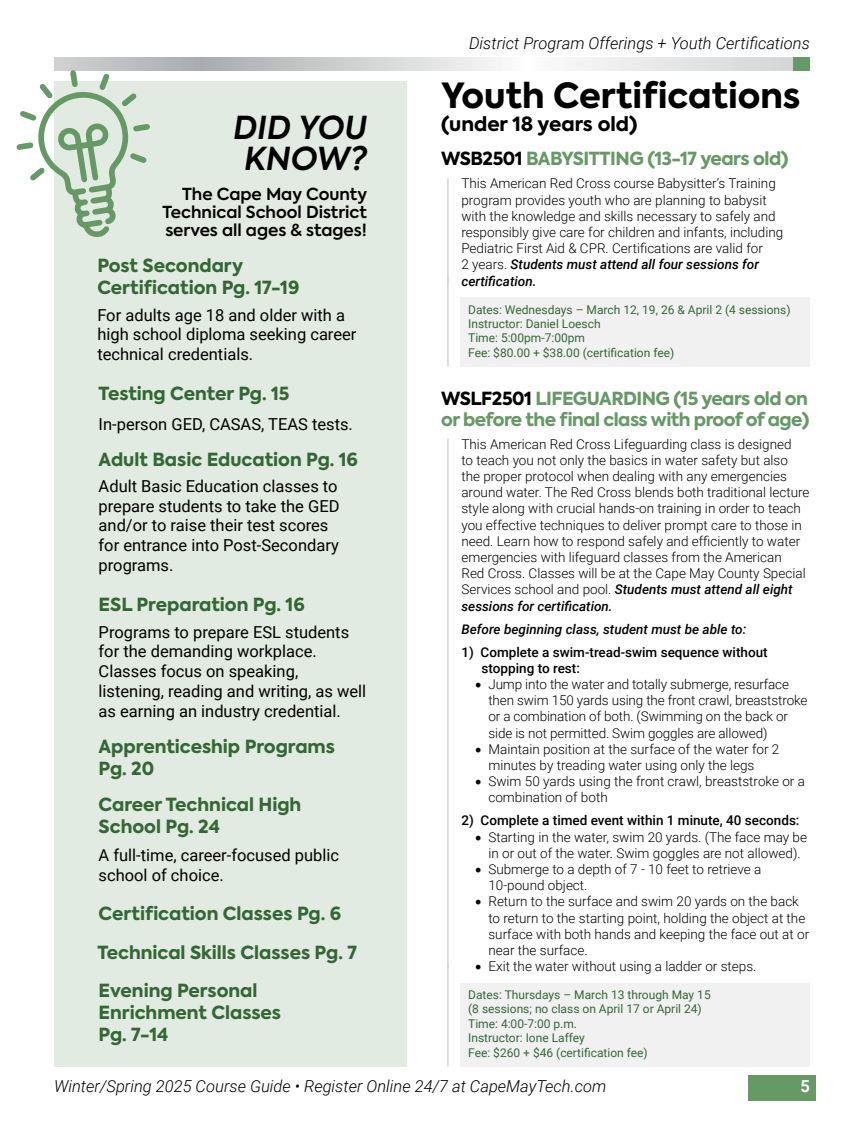
<style>
.page{position:relative;width:864px;height:1134px;background:#fff}
.page>*{position:absolute;margin:0;border:0;box-sizing:border-box;transform-origin:0 0}
.t1{font:800 34.5px "Axiforma";color:#000}
.t2{font:italic 600 31.5px/31.5px "Axiforma";color:#000;text-align:center}
.t3{font:800 19.5px "Axiforma";color:#000}
.t4{font:800 18px/21.6px "Axiforma";color:#346735}
.t5{font:800 18px/21px "Axiforma";letter-spacing:-.03em;color:#696}
.t6{font:16.5px/19.8px "Roboto";color:#000}
.t7{font:italic 300 16.5px "Roboto";color:#000}
.t8{font:600 16.5px/18px "Axiforma";color:#000;text-align:justify}
.t9{font:700 16.5px "Roboto";color:#fff}
.t10{font:300 13.5px/16.2px "Roboto";color:#000}
.t11{font:500 13.5px/16.2px "Roboto";color:#000}
.t12{font:italic 500 13.5px "Roboto";color:#000}
.t13{font:12px/14.4px "Roboto";color:#346735}
.s1{color:#000}
.s2{font-weight:500;font-style:italic}
.s3{font-family:"Minion Pro";font-weight:400;font-size:18px}
</style>
<div class="page">
<div style="left:748px;top:1075px;width:67px;height:25px;background:#679966"></div>
<svg style="left:54px;top:57px;width:739px;height:13px"></svg>
<div style="left:793px;top:57px;width:17px;height:13px;background:#696"></div>
<div style="left:54px;top:81px;width:352px;height:985px;background:#e1ebe1"></div>
<div style="left:460px;top:297px;width:350px;height:70px;background:#f1f1f2"></div>
<div style="left:460px;top:983px;width:350px;height:83px;background:#f1f1f2"></div>
<svg style="left:16px;top:70px;width:135px;height:167px"></svg>
<hr style="left:447px;top:178px;width:2px;height:104px;background:#d1d3d4">
<hr style="left:447px;top:278px;width:2px;height:88px;background:#d1d3d4">
<hr style="left:447px;top:439px;width:2px;height:529px;background:#d1d3d4">
<hr style="left:447px;top:963px;width:2px;height:103px;background:#d1d3d4">
<h2 class="t2" style="left:233px;top:112px;width:136px">DID YOU<br>KNOW?</h2>
<p class="t8" style="left:162px;top:185px;width:206px;text-indent:20px">The Cape May County Technical School District serves all ages &amp; stages!</p>
<h3 class="t4" style="left:97px;top:254px;width:204px;line-height:22.5px">Post Secondary<br>Certification Pg. 17-19</h3>
<p class="t6" style="left:97px;top:304px;width:261px">For adults age 18 and older with a high school diploma seeking career technical credentials.</p>
<h3 class="t4" style="left:99px;top:383px;width:192px">Testing Center Pg. 15</h3>
<p class="t6" style="left:99px;top:413px;width:256px">In-person GED, CASAS, TEAS tests.</p>
<h3 class="t4" style="left:99px;top:449px;width:261px">Adult Basic Education Pg. 16</h3>
<p class="t6" style="left:99px;top:475px;width:242px">Adult Basic Education classes to prepare students to take the GED and/or to raise their test scores for entrance into Post-Secondary programs.</p>
<h3 class="t4" style="left:99px;top:594px;width:208px">ESL Preparation Pg. 16</h3>
<p class="t6" style="left:99px;top:621px;width:269px">Programs to prepare ESL students for the demanding workplace.<br>Classes focus on speaking, listening, reading and writing, as well as earning an industry credential.</p>
<h3 class="t4" style="left:99px;top:736px;width:238px">Apprenticeship Programs<br>Pg. 20</h3>
<h3 class="t4" style="left:99px;top:794px;width:204px">Career Technical High<br>School Pg. 24</h3>
<p class="t6" style="left:99px;top:845px;width:242px">A full-time, career-focused public school of choice.</p>
<h3 class="t4" style="left:97px;top:895px;width:261px;line-height:38.5px">Certification Classes Pg. 6<br>Technical Skills Classes Pg. 7</h3>
<h3 class="t4" style="left:99px;top:980px;width:184px">Evening Personal<br>Enrichment Classes<br>Pg. 7-14</h3>
<p class="t7" style="left:469px;top:31px;width:342px">District Program Offerings + Youth Certifications</p>
<h1 class="t1" style="left:441px;top:71px;width:361px">Youth Certifications</h1>
<h3 class="t3" style="left:441px;top:110px;width:198px">(under 18 years old)</h3>
<h3 class="t5" style="left:441px;top:149px;width:349px"><span class="s1">WSB2501</span> BABYSITTING (13-17 years old)</h3>
<p class="t10" style="left:461px;top:175px;width:323px">This American Red Cross course Babysitter’s Training program provides youth who are planning to babysit with the knowledge and skills necessary to safely and responsibly give care for children and infants, including Pediatric First Aid &amp; CPR. Certifications are valid for<br>2 years. <span class="s2">Students must attend all four sessions for certification.</span></p>
<p class="t13" style="left:468px;top:302px;width:324px">Dates: Wednesdays – March 12, 19, 26 &amp; April 2 (4 sessions)<br>Instructor: Daniel Loesch<br>Time: 5:00pm-7:00pm<br>Fee: $80.00 + $38.00 (certification fee)</p>
<h3 class="t5" style="left:441px;top:388px;width:370px"><span class="s1">WSLF2501</span> LIFEGUARDING (15 years old on or before the final class with proof of age)</h3>
<p class="t10" style="left:461px;top:435px;width:350px">This American Red Cross Lifeguarding class is designed<br>to teach you not only the basics in water safety but also the proper protocol when dealing with any emergencies around water. The Red Cross blends both traditional lecture style along with crucial hands-on training in order to teach you effective techniques to deliver prompt care to those in need. Learn how to respond safely and efficiently to water emergencies with lifeguard classes from the American<br>Red Cross. Classes will be at the Cape May County Special Services school and pool. <span class="s2">Students must attend all eight sessions for certification.</span></p>
<p class="t12" style="left:461px;top:619px;width:286px">Before beginning class, student must be able to:</p>
<p class="t11" style="left:482px;top:643px;width:288px;text-indent:-20px">1) Complete a swim-tread-swim sequence without stopping to rest:</p>
<p class="t10" style="left:488px;top:676px;width:321px;text-indent:-14px"><span class="s3">•</span> Jump into the water and totally submerge, resurface then swim 150 yards using the front crawl, breaststroke or a combination of both. (Swimming on the back or side is not permitted. Swim goggles are allowed)</p>
<p class="t10" style="left:488px;top:740px;width:293px;text-indent:-14px"><span class="s3">•</span> Maintain position at the surface of the water for 2 minutes by treading water using only the legs</p>
<p class="t10" style="left:488px;top:773px;width:318px;text-indent:-14px"><span class="s3">•</span> Swim 50 yards using the front crawl, breaststroke or a combination of both</p>
<p class="t11" style="left:461px;top:812px;width:340px">2) Complete a timed event within 1 minute, 40 seconds:</p>
<p class="t10" style="left:475px;top:828px;width:334px;text-align:center"><span class="s3">•</span> Starting in the water, swim 20 yards. (The face may be in or out of the water. Swim goggles are not allowed).</p>
<p class="t10" style="left:488px;top:861px;width:275px;text-indent:-14px"><span class="s3">•</span> Submerge to a depth of 7 - 10 feet to retrieve a<br>10-pound object.</p>
<p class="t10" style="left:488px;top:893px;width:322px;text-indent:-14px"><span class="s3">•</span> Return to the surface and swim 20 yards on the back to return to the starting point, holding the object at the surface with both hands and keeping the face out at or near the surface.</p>
<p class="t10" style="left:475px;top:958px;width:283px"><span class="s3">•</span> Exit the water without using a ladder or steps.</p>
<p class="t13" style="left:468px;top:987px;width:244px">Dates: Thursdays – March 13 through May 15 (8 sessions; no class on April 17 or April 24)<br>Time: 4:00-7:00 p.m.<br>Instructor: Ione Laffey<br>Fee: $260 + $46 (certification fee)</p>
<p class="t7" style="left:54px;top:1075px;width:554px">Winter/Spring 2025 Course Guide • Register Online 24/7 at CapeMayTech.com</p>
<p class="t9" style="left:801px;top:1075px;width:11px">5</p>
</div>
